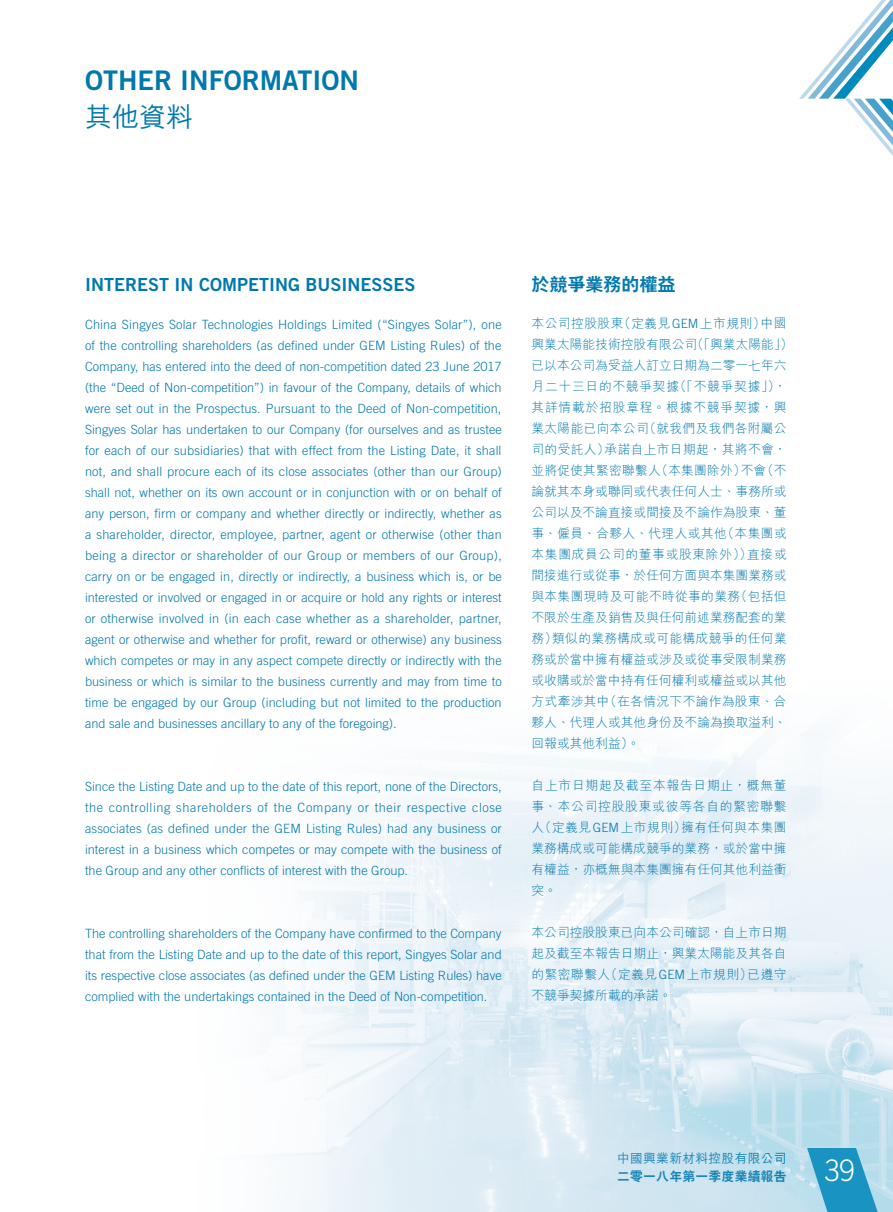
<style>
.page{position:relative;width:893px;height:1212px;background:#fff}
.page>*{position:absolute;margin:0;border:0;box-sizing:border-box;transform-origin:0 0}
.t1{font:300 29.7px "Trade Gothic LT Std";color:#fff;scale:.91 1}
.t2{font:27px "Trade Gothic LT Std Bd 2";color:#0078ae}
.t3{font:500 27px "M Hei HK";color:#0078ae}
.Subhead_1{font:18px "Trade Gothic LT Std Bd 2";color:#0078ae}
.副標題1{font:800 18px "C Hei 2 HK";color:#0078ae}
.Body_Text{font:300 12.75px/21px "Trade Gothic LT Std";color:#0078ae;text-align:justify}
.內文{font:300 12.75px/21px "M Hei HK";color:#0078ae;text-align:justify}
.t4{font:500 12.75px "M Hei HK";letter-spacing:.025em;color:#0078ae}
.t5{font:800 12.75px "C Hei 2 HK";letter-spacing:.025em;color:#0078ae}
.s1{font-family:"Trade Gothic LT Std"}
</style>
<div class="page">
<img style="left:274px;top:735px;width:619px;height:477px">
<svg style="left:799px;top:0;width:94px;height:156px"></svg>
<svg style="left:807px;top:1148px;width:78px;height:64px;background:#53aed1"></svg>
<h2 class="t2" style="left:85px;top:64px;width:275px">OTHER INFORMATION</h2>
<h2 class="t3" style="left:85px;top:97px;width:109px">其他資料</h2>
<p class="Subhead_1" style="left:85px;top:274px;width:332px">INTEREST IN COMPETING BUSINESSES</p>
<p class="Body_Text" style="left:85px;top:314px;width:418px">China Singyes Solar Technologies Holdings Limited (“Singyes Solar”), one of the controlling shareholders (as defined under GEM Listing Rules) of the Company, has entered into the deed of non-competition dated 23 June 2017 (the “Deed of Non-competition”) in favour of the Company, details of which were set out in the Prospectus. Pursuant to the Deed of Non-competition, Singyes Solar has undertaken to our Company (for ourselves and as trustee for each of our subsidiaries) that with effect from the Listing Date, it shall not, and shall procure each of its close associates (other than our Group) shall not, whether on its own account or in conjunction with or on behalf of any person, firm or company and whether directly or indirectly, whether as a shareholder, director, employee, partner, agent or otherwise (other than being a director or shareholder of our Group or members of our Group), carry on or be engaged in, directly or indirectly, a business which is, or be interested or involved or engaged in or acquire or hold any rights or interest or otherwise involved in (in each case whether as a shareholder, partner, agent or otherwise and whether for profit, reward or otherwise) any business which competes or may in any aspect compete directly or indirectly with the business or which is similar to the business currently and may from time to time be engaged by our Group (including but not limited to the production and sale and businesses ancillary to any of the foregoing).</p>
<p class="Body_Text" style="left:85px;top:776px;width:418px">Since the Listing Date and up to the date of this report, none of the Directors, the controlling shareholders of the Company or their respective close associates (as defined under the GEM Listing Rules) had any business or interest in a business which competes or may compete with the business of the Group and any other conflicts of interest with the Group.</p>
<p class="Body_Text" style="left:85px;top:923px;width:418px">The controlling shareholders of the Company have confirmed to the Company that from the Listing Date and up to the date of this report, Singyes Solar and its respective close associates (as defined under the GEM Listing Rules) have complied with the undertakings contained in the Deed of Non-competition.</p>
<p class="副標題1" style="left:531px;top:275px;width:145px">於競爭業務的權益</p>
<p class="內文" style="left:531px;top:313px;width:263px;text-align:left">本公司控股股東（定義見<span class="s1">GEM</span>上市規則）中國興業太陽能技術控股有限公司（「興業太陽能」）已以本公司為受益人訂立日期為二零一七年六月二十三日的不競爭契據（「不競爭契據」），其詳情載於招股章程。根據不競爭契據，興業太陽能已向本公司（就我們及我們各附屬公司的受託人）承諾自上市日期起，其將不會，並將促使其緊密聯繫人（本集團除外）不會（不論就其本身或聯同或代表任何人士、事務所或公司以及不論直接或間接及不論作為股東、董事、僱員、合夥人、代理人或其他（本集團或本集團成員公司的董事或股東除外））直接或間接進行或從事，於任何方面與本集團業務或與本集團現時及可能不時從事的業務（包括但不限於生產及銷售及與任何前述業務配套的業務）類似的業務構成或可能構成競爭的任何業務或於當中擁有權益或涉及或從事受限制業務或收購或於當中持有任何權利或權益或以其他方式牽涉其中（在各情況下不論作為股東、合夥人、代理人或其他身份及不論為換取溢利、回報或其他利益）。</p>
<p class="內文" style="left:531px;top:775px;width:257px">自上市日期起及截至本報告日期止，概無董事、本公司控股股東或彼等各自的緊密聯繫人（定義見<span class="s1">GEM</span>上市規則）擁有任何與本集團業務構成或可能構成競爭的業務，或於當中擁有權益，亦概無與本集團擁有任何其他利益衝突。</p>
<p class="內文" style="left:531px;top:922px;width:257px">本公司控股股東已向本公司確認，自上市日期起及截至本報告日期止，興業太陽能及其各自的緊密聯繫人（定義見<span class="s1">GEM</span>上市規則）已遵守不競爭契據所載的承諾。</p>
<p class="t4" style="left:617px;top:1148px;width:171px">中國興業新材料控股有限公司</p>
<p class="t5" style="left:617px;top:1169px;width:171px">二零一八年第一季度業績報告</p>
<h1 class="t1" style="left:825px;top:1153px;width:34px">39</h1>
</div>
